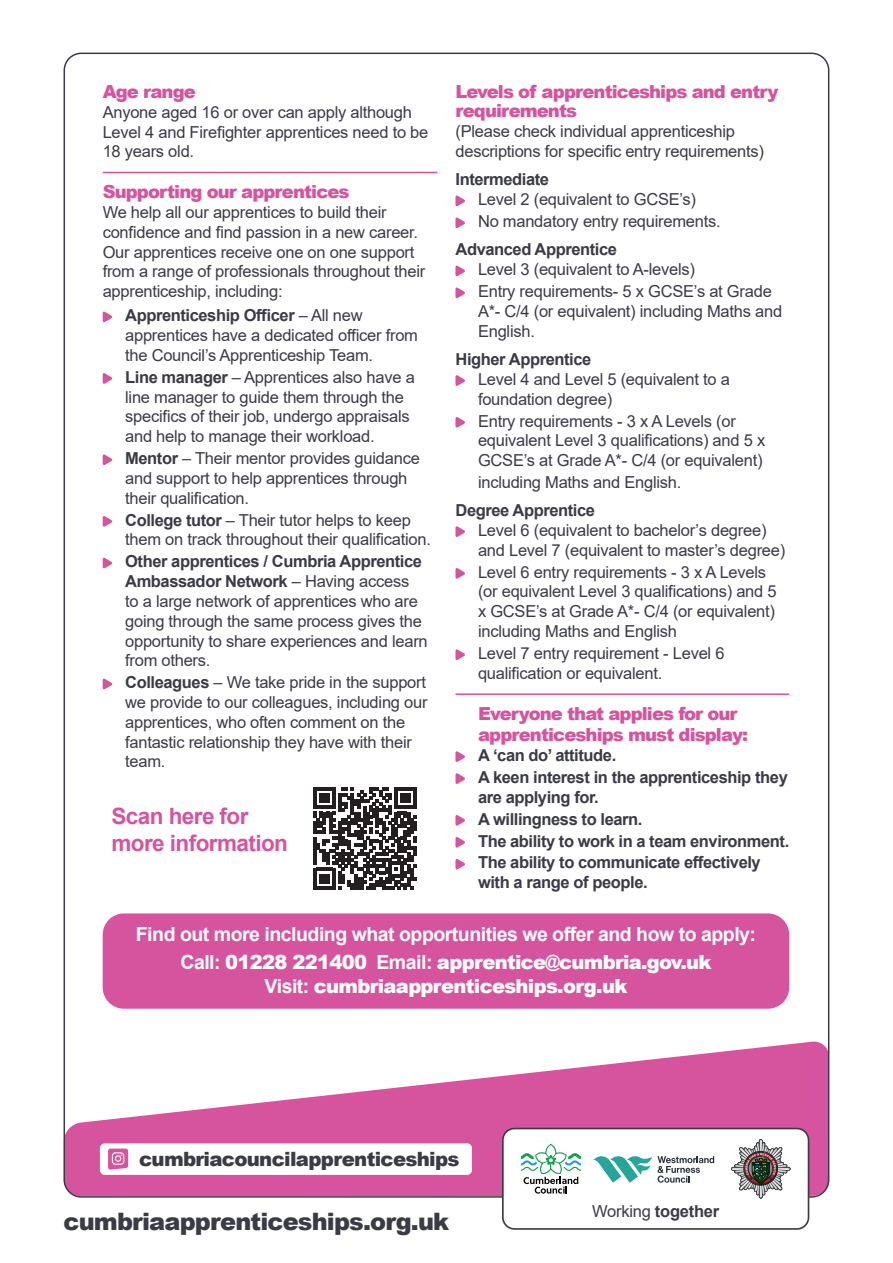
<style>
.page{position:relative;width:893px;height:1263px;background:#fff}
.page>*{position:absolute;margin:0;border:0;box-sizing:border-box;transform-origin:0 0}
.t1{font:900 24px "Arial";letter-spacing:-.035em;color:#3a3b46}
.t2{font:700 22.5px/27px "Arial";letter-spacing:-.025em;color:#d5549d}
.t3{font:900 19.65px "Arial";letter-spacing:-.035em;color:#3a3b46}
.t4{font:900 19.5px "Arial";letter-spacing:-.035em;color:#fff}
.t5{font:700 19.5px "Arial";letter-spacing:-.025em;color:#fff}
.t6{font:900 18px/19.5px "Arial";letter-spacing:-.05em;color:#d5549d}
.t7{font:16.5px/19.8px "Arial";letter-spacing:-.015em;color:#3a3b46}
.t8{font:700 16.5px/19.8px "Arial";letter-spacing:-.025em;color:#3a3b46}
.s1{font-weight:700}
.s2{font-weight:400}
</style>
<div class="page">
<div style="left:103px;top:913px;width:686px;height:96px;background:#d5549d;border-radius:21px"></div>
<svg style="left:103px;top:311px;width:10px;height:12px"></svg>
<svg style="left:103px;top:373px;width:10px;height:11px"></svg>
<svg style="left:103px;top:454px;width:10px;height:11px"></svg>
<svg style="left:103px;top:516px;width:10px;height:11px"></svg>
<svg style="left:103px;top:557px;width:10px;height:12px"></svg>
<svg style="left:103px;top:678px;width:10px;height:12px"></svg>
<hr style="left:103px;top:172px;width:334px;height:1px;background:#d5549d">
<hr style="left:455px;top:693px;width:334px;height:2px;background:#d5549d">
<svg style="left:455px;top:195px;width:10px;height:12px"></svg>
<svg style="left:455px;top:217px;width:10px;height:12px"></svg>
<svg style="left:455px;top:265px;width:10px;height:12px"></svg>
<svg style="left:455px;top:287px;width:10px;height:12px"></svg>
<svg style="left:455px;top:375px;width:10px;height:11px"></svg>
<svg style="left:455px;top:417px;width:10px;height:11px"></svg>
<svg style="left:455px;top:526px;width:10px;height:11px"></svg>
<svg style="left:455px;top:568px;width:10px;height:11px"></svg>
<svg style="left:455px;top:649px;width:10px;height:11px"></svg>
<svg style="left:455px;top:751px;width:10px;height:11px"></svg>
<svg style="left:455px;top:773px;width:10px;height:11px"></svg>
<svg style="left:455px;top:815px;width:10px;height:11px"></svg>
<svg style="left:455px;top:837px;width:10px;height:11px"></svg>
<svg style="left:455px;top:858px;width:10px;height:12px"></svg>
<svg style="left:64px;top:1041px;width:765px;height:154px;fill:#d5549d"></svg>
<div style="left:100px;top:1143px;width:372px;height:32px;background:#fff;border-radius:5px"></div>
<svg style="left:108px;top:1148px;width:20px;height:22px"></svg>
<div style="left:503px;top:1128px;width:305px;height:101px;background:#fff;border-radius:12px"></div>
<div style="left:502px;top:1128px;width:307px;height:102px;border:2px solid #3a3b46;border-radius:12px"></div>
<svg style="left:521px;top:1144px;width:60px;height:49px"></svg>
<svg style="left:593px;top:1156px;width:121px;height:27px"></svg>
<svg style="left:731px;top:1139px;width:59px;height:59px"></svg>
<svg style="left:314px;top:787px;width:102px;height:103px"></svg>
<p class="t6" style="left:455px;top:81px;width:325px">Levels of apprenticeships and entry requirements</p>
<p class="t7" style="left:455px;top:121px;width:310px">(Please check individual apprenticeship descriptions for specific entry requirements)</p>
<p class="t8" style="left:455px;top:170px;width:95px">Intermediate</p>
<p class="t7" style="left:478px;top:189px;width:220px">Level 2 (equivalent to GCSE’s)</p>
<p class="t7" style="left:478px;top:211px;width:244px">No mandatory entry requirements.</p>
<p class="t8" style="left:455px;top:240px;width:163px">Advanced Apprentice</p>
<p class="t7" style="left:478px;top:259px;width:219px">Level 3 (equivalent to A-levels)</p>
<p class="t7" style="left:478px;top:281px;width:306px">Entry requirements- 5 x GCSE’s at Grade<br>A*- C/4 (or equivalent) including Maths and<br>English.</p>
<p class="t8" style="left:455px;top:349px;width:137px">Higher Apprentice</p>
<p class="t7" style="left:478px;top:369px;width:253px">Level 4 and Level 5 (equivalent to a foundation degree)</p>
<p class="t7" style="left:478px;top:411px;width:289px">Entry requirements - 3 x A Levels (or equivalent Level 3 qualifications) and 5 x<br>GCSE’s at Grade A*- C/4 (or equivalent)</p>
<p class="t7" style="left:478px;top:472px;width:205px">including Maths and English.</p>
<p class="t8" style="left:455px;top:501px;width:141px">Degree Apprentice</p>
<p class="t7" style="left:478px;top:520px;width:309px">Level 6 (equivalent to bachelor’s degree) and Level 7 (equivalent to master’s degree)</p>
<p class="t7" style="left:478px;top:562px;width:300px">Level 6 entry requirements - 3 x A Levels (or equivalent Level 3 qualifications) and 5 x GCSE’s at Grade A*- C/4 (or equivalent) including Maths and English</p>
<p class="t7" style="left:478px;top:643px;width:248px">Level 7 entry requirement - Level 6 qualification or equivalent.</p>
<p class="t6" style="left:478px;top:702px;width:272px;line-height:21.6px">Everyone that applies for our apprenticeships must display:</p>
<p class="t8" style="left:478px;top:745px;width:140px">A ‘can do’ attitude.</p>
<p class="t8" style="left:478px;top:767px;width:311px">A keen interest in the apprenticeship they are applying for.</p>
<p class="t8" style="left:478px;top:809px;width:166px">A willingness to learn.</p>
<p class="t8" style="left:478px;top:831px;width:313px">The ability to work in a team environment.</p>
<p class="t8" style="left:478px;top:853px;width:284px">The ability to communicate effectively with a range of people.</p>
<p class="t5" style="left:136px;top:921px;width:622px">Find out more including what opportunities we offer and how to apply:</p>
<p class="t4" style="left:180px;top:948px;width:533px"><span class="s1">Call:</span> 01228 221400 <span class="s1">Email:</span> apprentice@cumbria.gov.uk</p>
<p class="t4" style="left:265px;top:971px;width:364px"><span class="s1">Visit:</span> cumbriaapprenticeships.org.uk</p>
<p class="t6" style="left:103px;top:81px;width:95px">Age range</p>
<p class="t7" style="left:103px;top:102px;width:327px">Anyone aged 16 or over can apply although<br>Level 4 and Firefighter apprentices need to be<br>18 years old.</p>
<p class="t6" style="left:103px;top:181px;width:248px">Supporting our apprentices</p>
<p class="t7" style="left:103px;top:202px;width:324px">We help all our apprentices to build their confidence and find passion in a new career.<br>Our apprentices receive one on one support from a range of professionals throughout their apprenticeship, including:</p>
<p class="t7" style="left:125px;top:305px;width:294px"><span class="s1">Apprenticeship Officer</span> – All new apprentices have a dedicated officer from the Council’s Apprenticeship Team.</p>
<p class="t7" style="left:125px;top:367px;width:291px"><span class="s1">Line manager</span> – Apprentices also have a line manager to guide them through the specifics of their job, undergo appraisals and help to manage their workload.</p>
<p class="t7" style="left:125px;top:448px;width:296px"><span class="s1">Mentor</span> – Their mentor provides guidance and support to help apprentices through their qualification.</p>
<p class="t7" style="left:125px;top:510px;width:307px"><span class="s1">College tutor</span> – Their tutor helps to keep them on track throughout their qualification.</p>
<p class="t7" style="left:125px;top:551px;width:304px"><span class="s1">Other apprentices / Cumbria Apprentice Ambassador Network</span> – Having access<br>to a large network of apprentices who are going through the same process gives the opportunity to share experiences and learn from others.</p>
<p class="t7" style="left:125px;top:672px;width:304px"><span class="s1">Colleagues</span> – We take pride in the support we provide to our colleagues, including our apprentices, who often comment on the fantastic relationship they have with their team.</p>
<p class="t2" style="left:111px;top:802px;width:178px">Scan here for more information</p>
<p class="t3" style="left:139px;top:1145px;width:322px">cumbriacouncilapprenticeships</p>
<p class="t1" style="left:64px;top:1204px;width:387px">cumbriaapprenticeships.org.uk</p>
<p class="t8" style="left:592px;top:1201px;width:129px"><span class="s2">Working</span> together</p>
</div>
